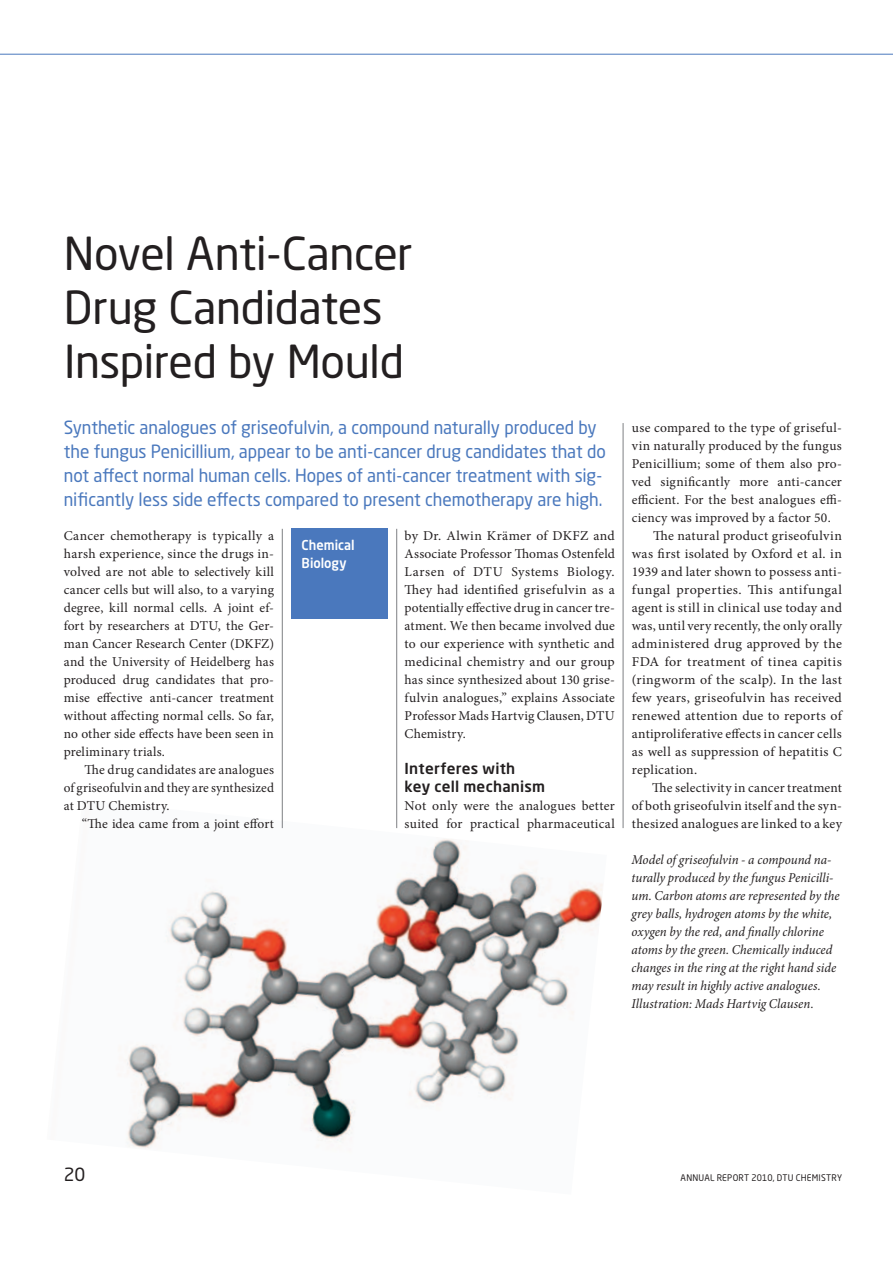
<style>
.page{position:relative;width:893px;height:1263px;background:#fff}
.page>*{position:absolute;margin:0;border:0;box-sizing:border-box;transform-origin:0 0}
.t1{font:45px/54px "Neo Sans Std";letter-spacing:-.015em;color:#231f20}
.t2{font:18px/24px "Neo Sans Std";letter-spacing:-.005em;color:#4a78bd;scale:.96 1}
.t3{font:18px "Neo Sans Std";color:#231f20}
.t4{font:500 15px/18px "Neo Sans";letter-spacing:.015em;color:#231f20}
.t5{font:13.5px/18px "Minion Pro";letter-spacing:.02em;color:#231f20;text-align:justify}
.t6{font:italic 13.5px/18px "Minion Pro";color:#231f20;scale:.96 1}
.t7{font:13.5px "Minion Pro";letter-spacing:.02em;color:#231f20;scale:1.04 1}
.t8{font:500 13.5px/18px "Neo Sans Pro";color:#fff;scale:.95 1}
.t9{font:9px "Neo Sans Std";letter-spacing:.025em;color:#231f20;scale:.96 1}
</style>
<div class="page">
<img style="left:127px;top:800px;width:476px;height:348px">
<hr style="left:0;top:54px;width:893px;height:1px;background:#4a78bd">
<hr style="left:396px;top:529px;width:1px;height:299px;background:#7e8083">
<hr style="left:282px;top:529px;width:1px;height:299px;background:#7e8083">
<hr style="left:623px;top:423px;width:1px;height:405px;background:#7e8083">
<div style="left:291px;top:529px;width:97px;height:90px;background:#4a78bd"></div>
<h1 class="t1" style="left:64px;top:226px;width:350px">Novel Anti-Cancer<br>Drug Candidates<br>Inspired by Mould</h1>
<p class="t2" style="left:64px;top:415px;width:566px">Synthetic analogues of griseofulvin, a compound naturally produced by the fungus Penicillium, appear to be anti-cancer drug candidates that do not affect normal human cells. Hopes of anti-cancer treatment with sig&shy;nificantly less side effects compared to present chemotherapy are high.</p>
<p class="t5" style="left:64px;top:527px;width:212px">Cancer chemotherapy is typically a harsh experience, since the drugs in&shy;volved are not able to selectively kill cancer cells but will also, to a varying degree, kill normal cells. A joint ef&shy;fort by researchers at DTU, the Ger&shy;man Cancer Research Center (DKFZ) and the University of Heidelberg has produced drug candidates that pro&shy;mise effective anti-cancer treatment without affecting normal cells. So far, no other side effects have been seen in preliminary trials.</p>
<p class="t5" style="left:64px;top:761px;width:212px;text-indent:21px">The drug candidates are analogues of griseofulvin and they are synthesized at DTU Chemistry.</p>
<p class="t5" style="left:82px;top:815px;width:194px">“The idea came from a joint effort</p>
<p class="t8" style="left:302px;top:536px;width:57px">Chemical<br>Biology</p>
<p class="t5" style="left:405px;top:527px;width:212px">by Dr. Alwin Krämer of DKFZ and Associate Professor Thomas Ostenfeld Larsen of DTU Systems Biology.<br>They had identified grisefulvin as a potentially effective drug in cancer tre&shy;atment. We then became involved due to our experience with synthetic and medicinal chemistry and our group has since synthesized about 130 grise&shy;fulvin analogues,” explains Associate Professor Mads Hartvig Clausen, DTU Chemistry.</p>
<p class="t4" style="left:405px;top:759px;width:142px">Interferes with<br>key cell mechanism</p>
<p class="t5" style="left:405px;top:797px;width:212px">Not only were the analogues better suited for practical pharmaceutical</p>
<p class="t5" style="left:632px;top:419px;width:212px">use compared to the type of griseful-</p>
<p class="t5" style="left:632px;top:437px;width:212px">vin naturally produced by the fungus</p>
<p class="t5" style="left:632px;top:455px;width:212px">Penicillium; some of them also pro-</p>
<p class="t5" style="left:632px;top:473px;width:212px">ved significantly more anti-cancer</p>
<p class="t5" style="left:632px;top:491px;width:212px">efficient. For the best analogues effi-</p>
<p class="t5" style="left:632px;top:509px;width:200px">ciency was improved by a factor 50.</p>
<p class="t5" style="left:653px;top:527px;width:190px">The natural product griseofulvin</p>
<p class="t5" style="left:632px;top:545px;width:212px">was first isolated by Oxford et al. in</p>
<p class="t5" style="left:632px;top:563px;width:212px">1939 and later shown to possess anti-</p>
<p class="t7" style="left:632px;top:581px;width:204px">fungal properties. This antifungal</p>
<p class="t5" style="left:632px;top:599px;width:212px">agent is still in clinical use today and</p>
<p class="t5" style="left:632px;top:617px;width:212px">was, until very recently, the only orally</p>
<p class="t5" style="left:632px;top:635px;width:212px">administered drug approved by the</p>
<p class="t7" style="left:632px;top:653px;width:203px">FDA for treatment of tinea capitis</p>
<p class="t5" style="left:632px;top:671px;width:212px">(ringworm of the scalp). In the last</p>
<p class="t5" style="left:632px;top:689px;width:212px">few years, griseofulvin has received</p>
<p class="t5" style="left:632px;top:707px;width:212px">renewed attention due to reports of</p>
<p class="t5" style="left:632px;top:725px;width:212px">antiproliferative effects in cancer cells</p>
<p class="t5" style="left:632px;top:743px;width:212px">as well as suppression of hepatitis C</p>
<p class="t5" style="left:632px;top:761px;width:67px">replication.</p>
<p class="t5" style="left:652px;top:779px;width:191px">The selectivity in cancer treatment</p>
<p class="t5" style="left:632px;top:797px;width:212px">of both griseofulvin itself and the syn-</p>
<p class="t5" style="left:632px;top:815px;width:212px">thesized analogues are linked to a key</p>
<p class="t6" style="left:631px;top:851px;width:218px">Model of griseofulvin - a compound na&shy;turally produced by the fungus Penicilli&shy;um. Carbon atoms are represented by the grey balls, hydrogen atoms by the white, oxygen by the red, and finally chlorine atoms by the green. Chemically induced changes in the ring at the right hand side may result in highly active analogues.<br>Illustration: Mads Hartvig Clausen.</p>
<h2 class="t3" style="left:64px;top:1163px;width:23px">20</h2>
<p class="t9" style="left:681px;top:1172px;width:170px">ANNUAL REPORT 2010, DTU CHEMISTRY</p>
</div>
